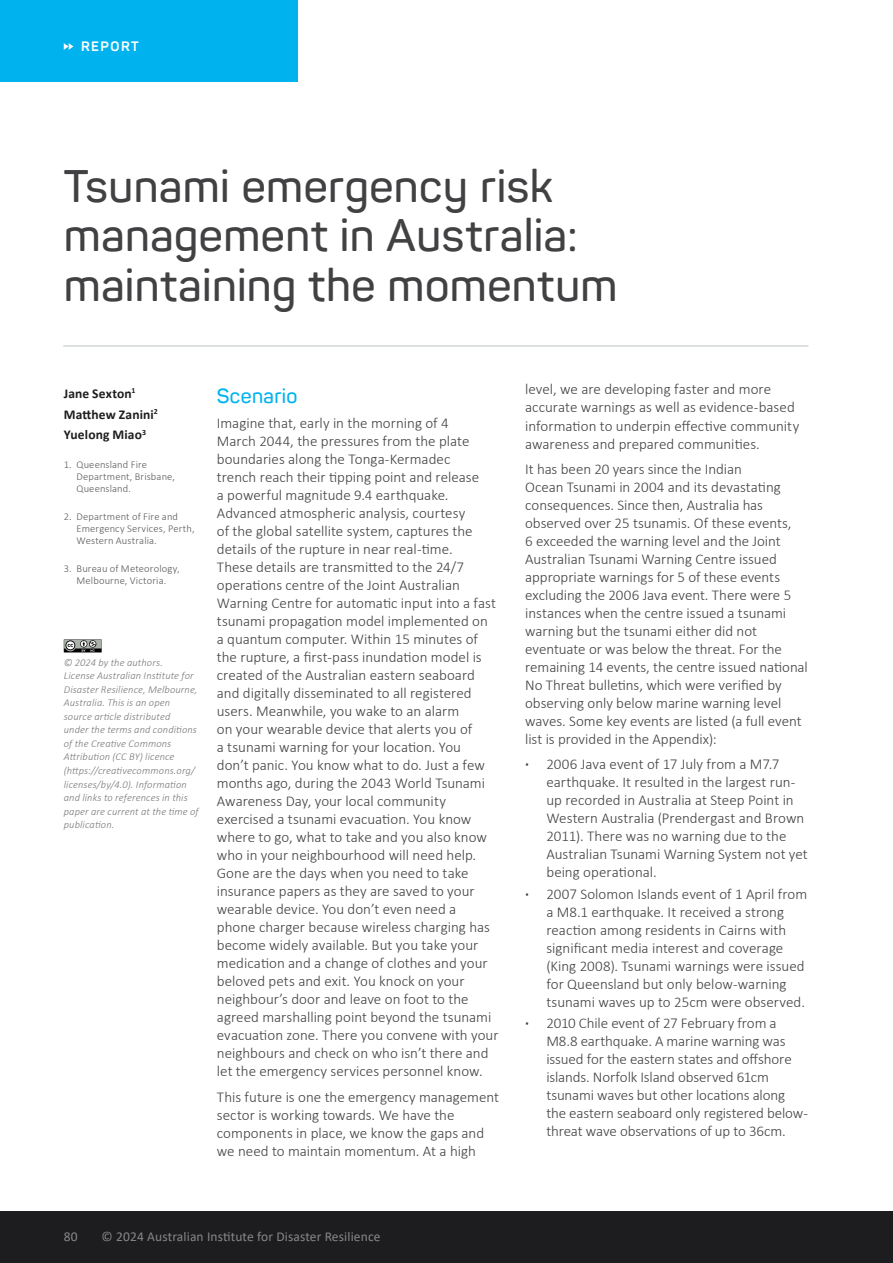
<style>
.page{position:relative;width:893px;height:1263px;background:#fff}
.page>*{position:absolute;margin:0;border:0;box-sizing:border-box;transform-origin:0 0}
.t1{font:600 45px/49.5px "Panton";letter-spacing:.01em;color:#414042}
.t2{font:600 20.25px "Panton";letter-spacing:.02em;color:#00b3ef}
.t3{font:300 15px/18px "Calibri";color:#414042}
.t4{font:13.5px "Calibri";letter-spacing:.01em;color:#868788}
.t5{font:700 13.5px/20.7px "Calibri";letter-spacing:.01em;color:#1d1d1f}
.t6{font:700 13.5px "Panton";letter-spacing:.11em;color:#fff}
.t7{font:italic 300 10.5px/13.5px "Calibri";letter-spacing:.01em;color:#77787b}
.t8{font:300 10.5px/12px "Calibri";letter-spacing:.015em;color:#58595b}
.s1{font-weight:700}
</style>
<div class="page">
<div style="left:0;top:0;width:298px;height:81px;background:#00b3ef"></div>
<svg style="left:64px;top:43px;width:9px;height:7px"></svg>
<div style="left:0;top:1212px;width:893px;height:51px;background:#1d1d1f"></div>
<hr style="left:64px;top:345px;width:744px;height:2px;background:#d2d8d6">
<svg style="left:64px;top:639px;width:38px;height:14px"></svg>
<p class="t6" style="left:81px;top:38px;width:59px">REPORT</p>
<h1 class="t1" style="left:64px;top:161px;width:555px">Tsunami emergency risk management in Australia: maintaining the momentum</h1>
<p class="t5" style="left:64px;top:383px;width:95px">Jane Sexton<sup>1<br></sup>Matthew Zanini<sup>2<br></sup>Yuelong Miao<sup>3</sup></p>
<p class="t8" style="left:77px;top:459px;width:100px;text-indent:-13px">1. Queensland Fire<br>Department, Brisbane,<br>Queensland.</p>
<p class="t8" style="left:77px;top:511px;width:120px;text-indent:-13px">2. Department of Fire and<br>Emergency Services, Perth,<br>Western Australia.</p>
<p class="t8" style="left:64px;top:563px;width:118px;text-align:center">3. Bureau of Meteorology,<br>Melbourne, Victoria.</p>
<p class="t7" style="left:64px;top:656px;width:136px">© 2024 by the authors.<br>License Australian Institute for<br>Disaster Resilience, Melbourne,<br>Australia. This is an open source article distributed<br>under the terms and conditions of the Creative Commons<br>Attribution (CC BY) licence (https://creativecommons.org/ licenses/by/4.0). Information and links to references in this paper are current at the time of publication.</p>
<h2 class="t2" style="left:217px;top:383px;width:82px">Scenario</h2>
<p class="t3" style="left:217px;top:414px;width:283px">Imagine that, early in the morning of 4<br>March 2044, the pressures from the plate boundaries along the Tonga-Kermadec<br>trench reach their tipping point and release<br>a powerful magnitude 9.4 earthquake.<br>Advanced atmospheric analysis, courtesy<br>of the global satellite system, captures the details of the rupture in near real-time.<br>These details are transmitted to the 24/7 operations centre of the Joint Australian Warning Centre for automatic input into a fast tsunami propagation model implemented on a quantum computer. Within 15 minutes of the rupture, a first-pass inundation model is created of the Australian eastern seaboard and digitally disseminated to all registered users. Meanwhile, you wake to an alarm<br>on your wearable device that alerts you of<br>a tsunami warning for your location. You<br>don’t panic. You know what to do. Just a few months ago, during the 2043 World Tsunami Awareness Day, your local community exercised a tsunami evacuation. You know where to go, what to take and you also know who in your neighbourhood will need help.<br>Gone are the days when you need to take insurance papers as they are saved to your wearable device. You don’t even need a phone charger because wireless charging has become widely available. But you take your medication and a change of clothes and your beloved pets and exit. You knock on your neighbour’s door and leave on foot to the agreed marshalling point beyond the tsunami evacuation zone. There you convene with your neighbours and check on who isn’t there and let the emergency services personnel know.</p>
<p class="t3" style="left:217px;top:1088px;width:284px">This future is one the emergency management sector is working towards. We have the components in place, we know the gaps and we need to maintain momentum. At a high</p>
<p class="t3" style="left:525px;top:380px;width:276px">level, we are developing faster and more accurate warnings as well as evidence-based information to underpin effective community awareness and prepared communities.</p>
<p class="t3" style="left:525px;top:460px;width:284px">It has been 20 years since the Indian<br>Ocean Tsunami in 2004 and its devastating consequences. Since then, Australia has observed over 25 tsunamis. Of these events,<br>6 exceeded the warning level and the Joint Australian Tsunami Warning Centre issued appropriate warnings for 5 of these events excluding the 2006 Java event. There were 5 instances when the centre issued a tsunami warning but the tsunami either did not eventuate or was below the threat. For the remaining 14 events, the centre issued national No Threat bulletins, which were verified by observing only below marine warning level waves. Some key events are listed (a full event list is provided in the Appendix):</p>
<p class="t3" style="left:546px;top:755px;width:263px;text-indent:-21px"><span class="s1">·</span> 2006 Java event of 17 July from a M7.7 earthquake. It resulted in the largest run&shy;up recorded in Australia at Steep Point in Western Australia (Prendergast and Brown 2011). There was no warning due to the Australian Tsunami Warning System not yet being operational.</p>
<p class="t3" style="left:546px;top:884px;width:262px;text-indent:-21px"><span class="s1">·</span> 2007 Solomon Islands event of 1 April from a M8.1 earthquake. It received a strong reaction among residents in Cairns with significant media interest and coverage (King 2008). Tsunami warnings were issued for Queensland but only below-warning tsunami waves up to 25cm were observed.</p>
<p class="t3" style="left:546px;top:1014px;width:263px;text-indent:-21px"><span class="s1">·</span> 2010 Chile event of 27 February from a M8.8 earthquake. A marine warning was issued for the eastern states and offshore islands. Norfolk Island observed 61cm tsunami waves but other locations along the eastern seaboard only registered below&shy;threat wave observations of up to 36cm.</p>
<p class="t4" style="left:64px;top:1227px;width:15px">80</p>
<p class="t4" style="left:102px;top:1227px;width:280px">© 2024 Australian Institute for Disaster Resilience</p>
</div>
